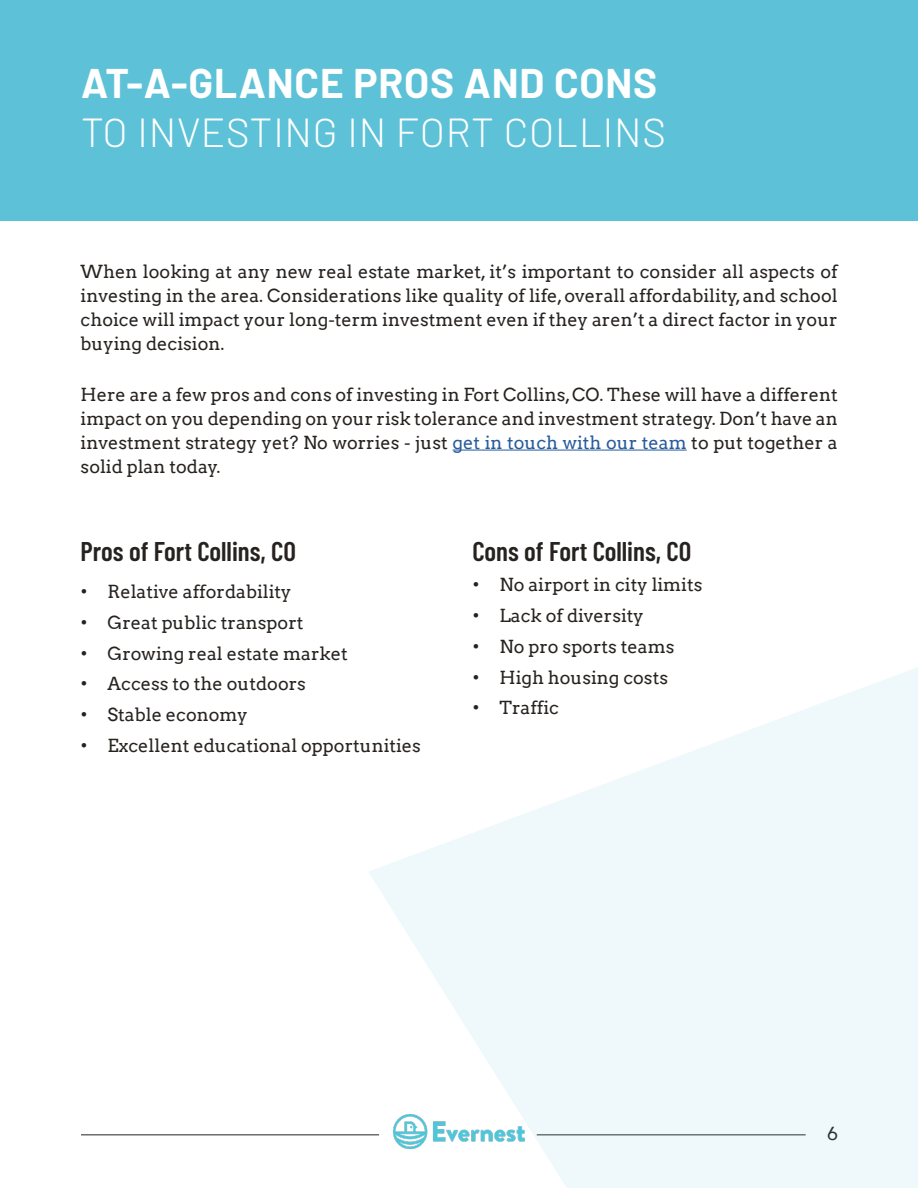
<style>
.page{position:relative;width:918px;height:1188px;background:#fff}
.page>*{position:absolute;margin:0;border:0;box-sizing:border-box;transform-origin:0 0}
.t1{font:300 40.5px "Barlow";letter-spacing:.02em;color:#fff}
.t2{font:700 40.5px "Barlow";letter-spacing:.02em;color:#fff}
.t3{font:600 27px "Barlow Condensed";color:#26221f}
.t4{font:18px/24px "Arvo";color:#26221f;text-align:justify}
.s1{color:#275b9b}
</style>
<div class="page">
<hr style="left:81px;top:1134px;width:298px;height:1px;background:#26221f">
<div style="left:0;top:0;width:918px;height:220px;background:#5dc2d7"></div>
<hr style="left:452px;top:450px;width:235px;height:1px;background:#275b9b">
<svg style="left:368px;top:667px;width:550px;height:521px;fill:#eff9fb"></svg>
<h1 class="t2" style="left:81px;top:53px;width:578px">AT-A-GLANCE PROS AND CONS</h1>
<h1 class="t1" style="left:81px;top:103px;width:586px">TO INVESTING IN FORT COLLINS</h1>
<p class="t4" style="left:81px;top:260px;width:759px">When looking at any new real estate market, it’s important to consider all aspects of investing in the area. Considerations like quality of life, overall affordability, and school choice will impact your long-term investment even if they aren’t a direct factor in your buying decision.</p>
<p class="t4" style="left:81px;top:383px;width:759px">Here are a few pros and cons of investing in Fort Collins, CO. These will have a different impact on you depending on your risk tolerance and investment strategy. Don’t have an investment strategy yet? No worries - just <span class="s1">get in touch with our team</span> to put together a solid plan today.</p>
<h2 class="t3" style="left:81px;top:534px;width:217px">Pros of Fort Collins, CO</h2>
<p class="t4" style="left:81px;top:580px;width:212px">• Relative affordability</p>
<p class="t4" style="left:81px;top:610px;width:224px">• Great public transport</p>
<p class="t4" style="left:81px;top:641px;width:269px">• Growing real estate market</p>
<p class="t4" style="left:81px;top:672px;width:227px">• Access to the outdoors</p>
<p class="t4" style="left:81px;top:703px;width:169px">• Stable economy</p>
<p class="t4" style="left:81px;top:733px;width:342px">• Excellent educational opportunities</p>
<h2 class="t3" style="left:472px;top:534px;width:220px">Cons of Fort Collins, CO</h2>
<p class="t4" style="left:472px;top:573px;width:232px">• No airport in city limits</p>
<p class="t4" style="left:472px;top:604px;width:173px">• Lack of diversity</p>
<p class="t4" style="left:472px;top:634px;width:204px">• No pro sports teams</p>
<p class="t4" style="left:472px;top:665px;width:197px">• High housing costs</p>
<p class="t4" style="left:472px;top:696px;width:88px">• Traffic</p>
<p class="t4" style="left:827px;top:1121px;width:12px">6</p>
</div>
